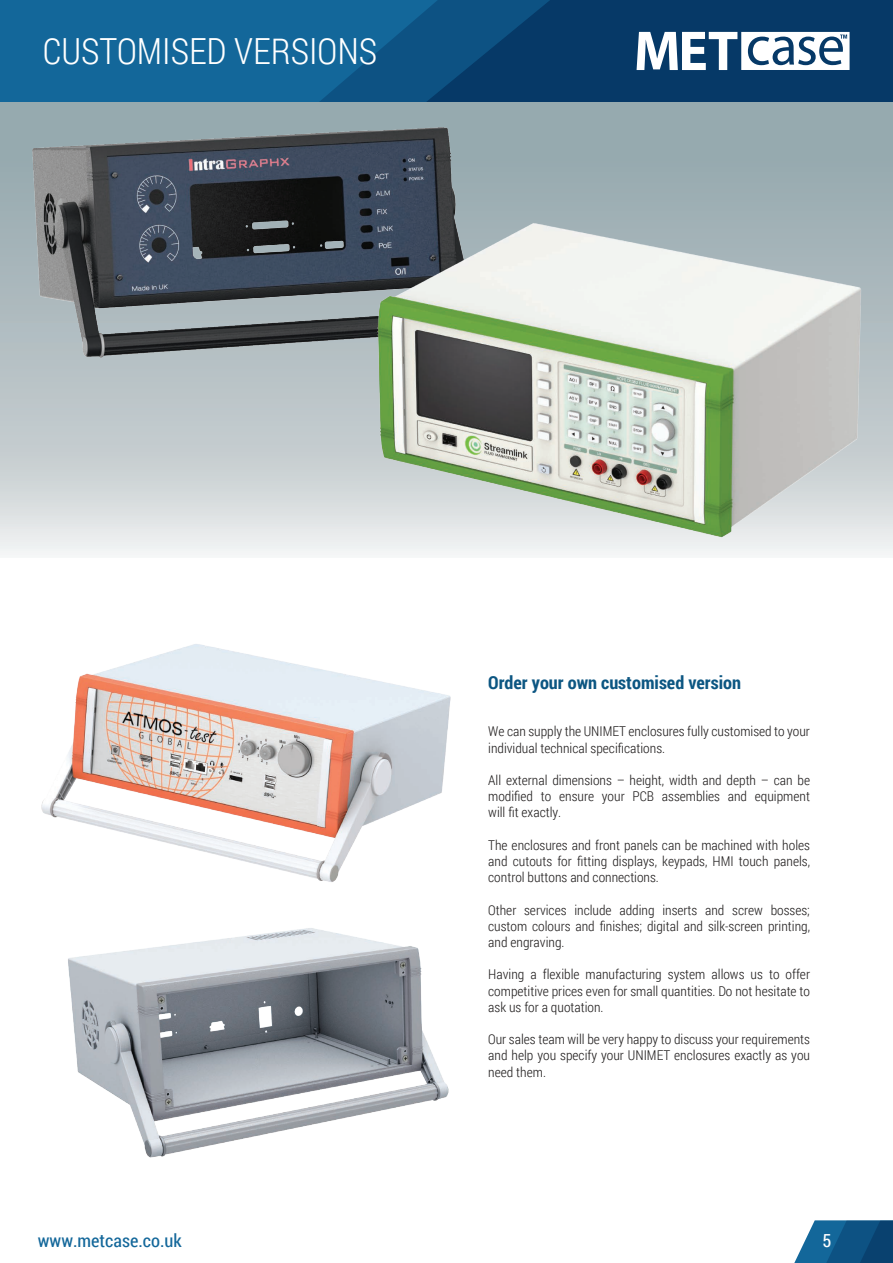
<style>
.page{position:relative;width:893px;height:1263px;background:#fff}
.page>*{position:absolute;margin:0;border:0;box-sizing:border-box;transform-origin:0 0}
.t1{font:300 36px "Roboto Condensed";color:#fff}
.t2{font:700 18px "Roboto Condensed";color:#0c5682}
.t3{font:18px "Roboto Condensed";color:#13679a}
.t4{font:18px "Roboto Condensed";color:#fff}
.t5{font:300 13.5px/16.2px "Roboto Condensed";color:#211e1e;text-align:justify}
</style>
<div class="page">
<svg style="left:0;top:102px;width:893px;height:453px"></svg>
<img style="left:23px;top:119px;width:461px;height:244px">
<img style="left:358px;top:211px;width:518px;height:338px">
<div style="left:0;top:0;width:893px;height:102px;background:#13679a"></div>
<div style="left:566px;top:0;width:327px;height:102px;background:#063967"></div>
<svg style="left:320px;top:0;width:246px;height:102px"></svg>
<svg style="left:637px;top:32px;width:212px;height:38px"></svg>
<svg style="left:794px;top:1220px;width:99px;height:43px"></svg>
<img style="left:41px;top:644px;width:410px;height:238px">
<img style="left:68px;top:928px;width:381px;height:230px">
<h1 class="t1" style="left:43px;top:26px;width:336px">CUSTOMISED VERSIONS</h1>
<h2 class="t2" style="left:488px;top:670px;width:254px">Order your own customised version</h2>
<p class="t5" style="left:488px;top:723px;width:323px">We can supply the UNIMET enclosures fully customised to your individual technical specifications.</p>
<p class="t5" style="left:488px;top:772px;width:323px">All external dimensions – height, width and depth – can be modified to ensure your PCB assemblies and equipment will fit exactly.</p>
<p class="t5" style="left:488px;top:836px;width:323px">The enclosures and front panels can be machined with holes and cutouts for fitting displays, keypads, HMI touch panels, control buttons and connections.</p>
<p class="t5" style="left:488px;top:901px;width:323px">Other services include adding inserts and screw bosses; custom colours and finishes; digital and silk-screen printing, and engraving.</p>
<p class="t5" style="left:488px;top:966px;width:323px">Having a flexible manufacturing system allows us to offer competitive prices even for small quantities. Do not hesitate to ask us for a quotation.</p>
<p class="t5" style="left:488px;top:1031px;width:323px">Our sales team will be very happy to discuss your requirements and help you specify your UNIMET enclosures exactly as you need them.</p>
<h2 class="t3" style="left:38px;top:1228px;width:145px">www.metcase.co.uk</h2>
<h2 class="t4" style="left:822px;top:1228px;width:10px">5</h2>
</div>
